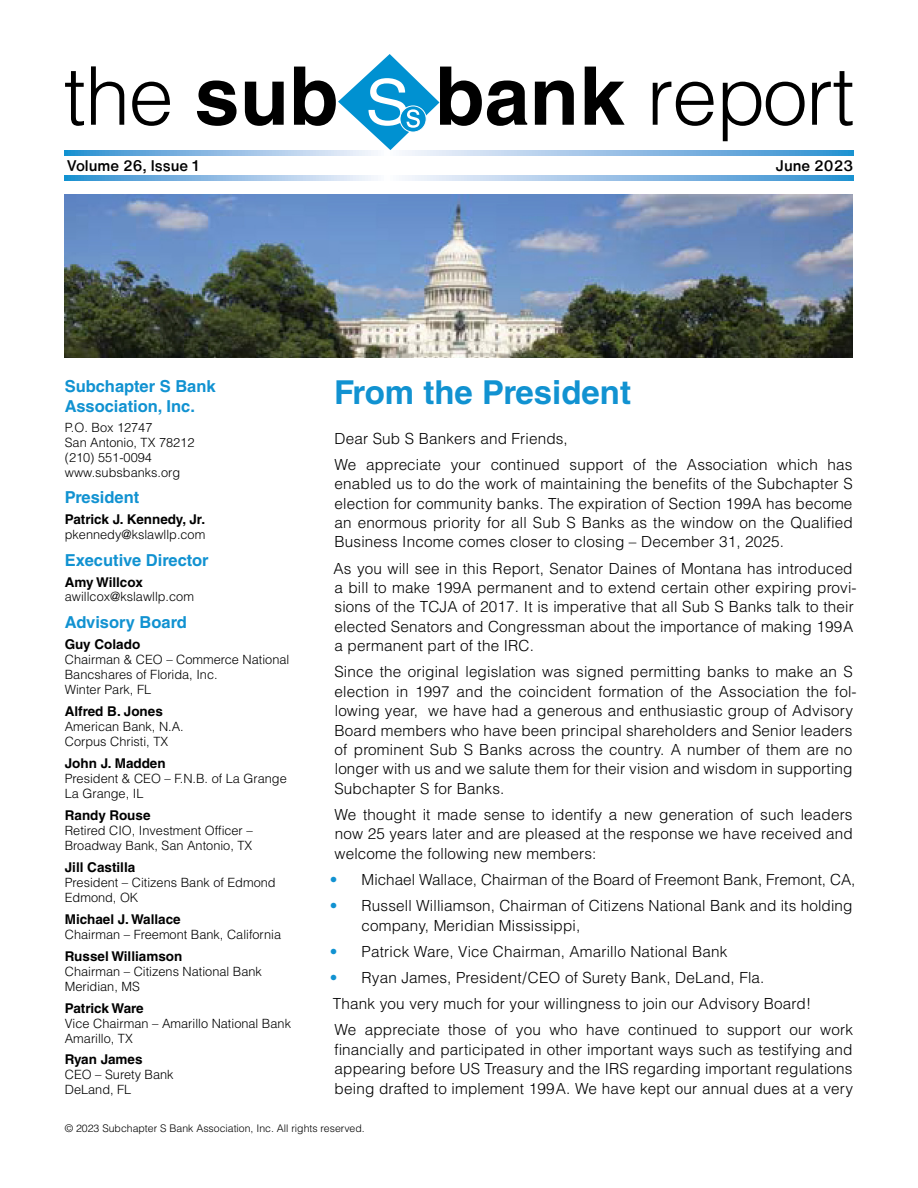
<style>
.page{position:relative;width:918px;height:1188px;background:#fff}
.page>*{position:absolute;margin:0;border:0;box-sizing:border-box;transform-origin:0 0}
.t1{font:300 81px "Helvetica LT Std";letter-spacing:-.02em;color:#000}
.Ue_1_no_number{font:700 33px "Helvetica LT Std";color:#1192d1}
.people_header{font:700 16.5px/19.8px "Helvetica LT Std";color:#1192d1}
.FliessTXT_noindent{font:300 15.3px/19.4px "Helvetica LT Std";letter-spacing:.01em;color:#000;text-align:justify}
.t2{font:500 15px "Helvetica Now Text";color:#000}
.people_NAME{font:700 13.5px "Helvetica LT Std";color:#000}
.people{font:300 12.75px/14.9px "Helvetica LT Std";color:#000}
.t3{font:300 10.5px "Helvetica LT Std";color:#000}
.s1{font-weight:700}
.s2{color:#1192d1}
</style>
<div class="page">
<img style="left:65px;top:194px;width:787px;height:164px">
<svg style="left:65px;top:151px;width:788px;height:4px;background:#94c1e5"></svg>
<svg style="left:65px;top:175px;width:788px;height:5px;background:#94c1e5"></svg>
<svg style="left:338px;top:54px;width:102px;height:96px"></svg>
<h1 class="t1" style="left:63px;top:45px;width:793px">the <span class="s1">sub bank</span> report</h1>
<p class="t2" style="left:67px;top:154px;width:133px">Volume 26, Issue 1</p>
<p class="t2" style="left:776px;top:154px;width:79px">June 2023</p>
<p class="people_header" style="left:65px;top:376px;width:152px">Subchapter S Bank<br>Association, Inc.</p>
<p class="people" style="left:65px;top:420px;width:131px">P.O. Box 12747<br>San Antonio, TX 78212 (210) 551-0094 www.subsbanks.org</p>
<p class="people_header" style="left:65px;top:487px;width:76px">President</p>
<p class="people_NAME" style="left:65px;top:511px;width:142px">Patrick J. Kennedy, Jr.</p>
<p class="people" style="left:65px;top:527px;width:142px">pkennedy@kslawllp.com</p>
<p class="people_header" style="left:65px;top:550px;width:145px">Executive Director</p>
<p class="people_NAME" style="left:65px;top:574px;width:80px">Amy Willcox</p>
<p class="people" style="left:65px;top:589px;width:131px">awillcox@kslawllp.com</p>
<p class="people_header" style="left:65px;top:612px;width:124px">Advisory Board</p>
<p class="people_NAME" style="left:65px;top:636px;width:77px">Guy Colado</p>
<p class="people" style="left:65px;top:652px;width:226px">Chairman &amp; CEO – Commerce National<br>Bancshares of Florida, Inc.<br>Winter Park, FL</p>
<p class="people_NAME" style="left:65px;top:703px;width:100px">Alfred B. Jones</p>
<p class="people" style="left:65px;top:719px;width:121px">American Bank, N.A.<br>Corpus Christi, TX</p>
<p class="people_NAME" style="left:65px;top:755px;width:102px">John J. Madden</p>
<p class="people" style="left:65px;top:771px;width:224px">President &amp; CEO – F.N.B. of La Grange<br>La Grange, IL</p>
<p class="people_NAME" style="left:65px;top:807px;width:87px">Randy Rouse</p>
<p class="people" style="left:65px;top:823px;width:190px">Retired CIO, Investment Officer –<br>Broadway Bank, San Antonio, TX</p>
<p class="people_NAME" style="left:65px;top:859px;width:72px">Jill Castilla</p>
<p class="people" style="left:65px;top:875px;width:212px">President – Citizens Bank of Edmond<br>Edmond, OK</p>
<p class="people_NAME" style="left:65px;top:911px;width:117px">Michael J. Wallace</p>
<p class="people" style="left:65px;top:927px;width:218px">Chairman – Freemont Bank, California</p>
<p class="people_NAME" style="left:65px;top:948px;width:119px">Russel Williamson</p>
<p class="people" style="left:65px;top:964px;width:199px">Chairman – Citizens National Bank<br>Meridian, MS</p>
<p class="people_NAME" style="left:65px;top:1000px;width:81px">Patrick Ware</p>
<p class="people" style="left:65px;top:1016px;width:228px">Vice Chairman – Amarillo National Bank<br>Amarillo, TX</p>
<p class="people_NAME" style="left:65px;top:1051px;width:79px">Ryan James</p>
<p class="people" style="left:65px;top:1067px;width:110px">CEO – Surety Bank<br>DeLand, FL</p>
<p class="Ue_1_no_number" style="left:334px;top:372px;width:298px">From the President</p>
<p class="FliessTXT_noindent" style="left:335px;top:428px;width:235px">Dear Sub S Bankers and Friends,</p>
<p class="FliessTXT_noindent" style="left:334px;top:454px;width:520px">We appreciate your continued support of the Association which has enabled us to do the work of maintaining the benefits of the Subchapter S election for community banks. The expiration of Section 199A has become an enormous priority for all Sub S Banks as the window on the Qualified Business Income comes closer to closing – December 31, 2025.</p>
<p class="FliessTXT_noindent" style="left:333px;top:558px;width:525px;text-align:left">As you will see in this Report, Senator Daines of Montana has introduced a bill to make 199A permanent and to extend certain other expiring provi&shy;sions of the TCJA of 2017. It is imperative that all Sub S Banks talk to their elected Senators and Congressman about the importance of making 199A a permanent part of the IRC.</p>
<p class="FliessTXT_noindent" style="left:334px;top:662px;width:524px;text-align:left">Since the original legislation was signed permitting banks to make an S election in 1997 and the coincident formation of the Association the fol&shy;lowing year, we have had a generous and enthusiastic group of Advisory Board members who have been principal shareholders and Senior leaders of prominent Sub S Banks across the country. A number of them are no longer with us and we salute them for their vision and wisdom in supporting Subchapter S for Banks.</p>
<p class="FliessTXT_noindent" style="left:334px;top:805px;width:520px">We thought it made sense to identify a new generation of such leaders now 25 years later and are pleased at the response we have received and welcome the following new members:</p>
<p class="FliessTXT_noindent" style="left:330px;top:870px;width:527px"><span class="s2">•</span> Michael Wallace, Chairman of the Board of Freemont Bank, Fremont, CA,</p>
<p class="FliessTXT_noindent" style="left:362px;top:896px;width:493px;text-indent:-32px"><span class="s2">•</span> Russell Williamson, Chairman of Citizens National Bank and its holding company, Meridian Mississippi,</p>
<p class="FliessTXT_noindent" style="left:330px;top:942px;width:399px"><span class="s2">•</span> Patrick Ware, Vice Chairman, Amarillo National Bank</p>
<p class="FliessTXT_noindent" style="left:330px;top:968px;width:436px"><span class="s2">•</span> Ryan James, President/CEO of Surety Bank, DeLand, Fla.</p>
<p class="FliessTXT_noindent" style="left:333px;top:994px;width:480px">Thank you very much for your willingness to join our Advisory Board!</p>
<p class="FliessTXT_noindent" style="left:334px;top:1020px;width:520px">We appreciate those of you who have continued to support our work financially and participated in other important ways such as testifying and appearing before US Treasury and the IRS regarding important regulations being drafted to implement 199A. We have kept our annual dues at a very</p>
<p class="t3" style="left:65px;top:1122px;width:301px">© 2023 Subchapter S Bank Association, Inc. All rights reserved.</p>
</div>
